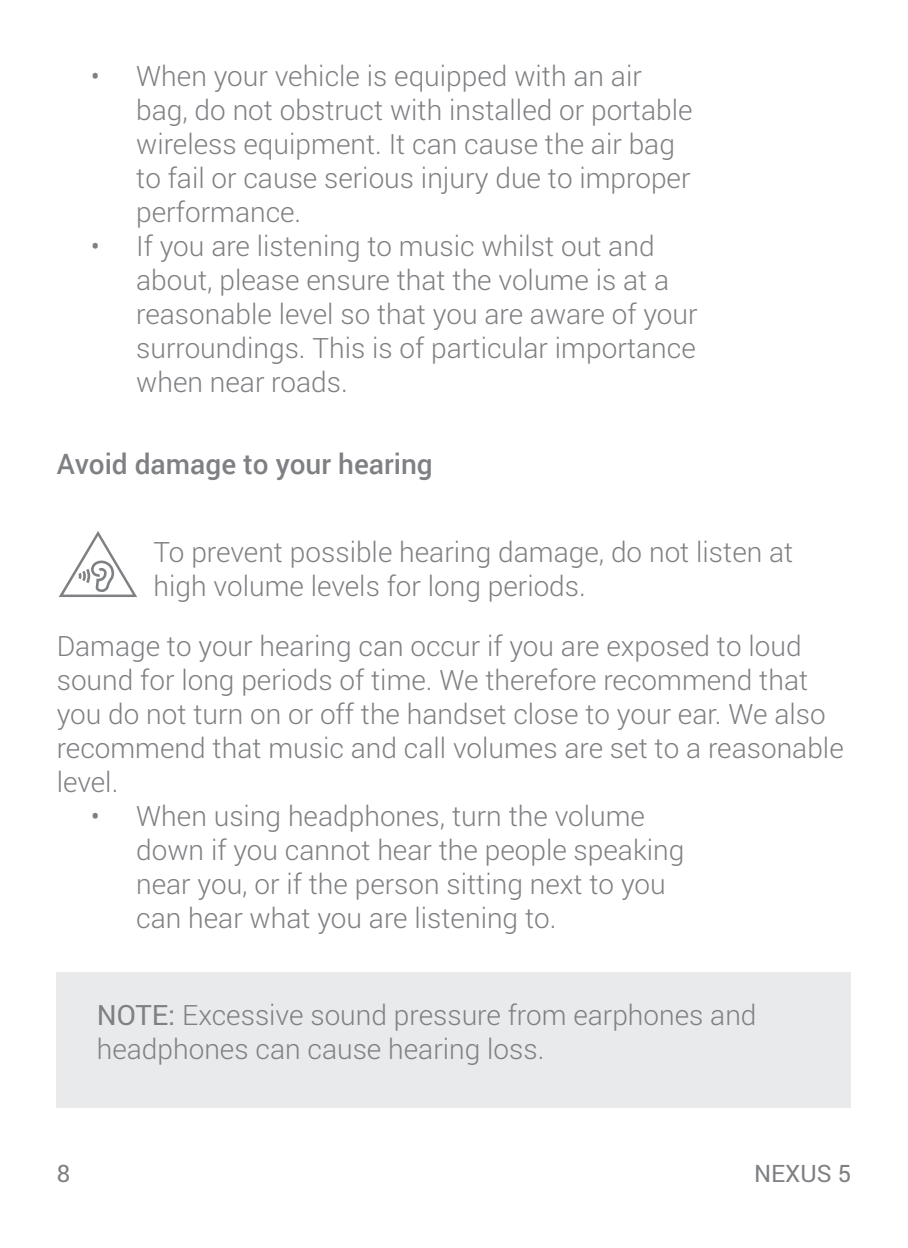
<style>
.page{position:relative;width:908px;height:1248px;background:#fff}
.page>*{position:absolute;margin:0;border:0;box-sizing:border-box;transform-origin:0 0}
.t1{font:300 28px/34px "Roboto";color:#7e8083}
.t2{font:500 28px "Roboto";color:#7e8083}
.t3{font:24px "Roboto";color:#7e8083}
.s1{font-weight:400}
</style>
<div class="page">
<svg style="left:59px;top:531px;width:78px;height:66px"></svg>
<div style="left:57px;top:971px;width:793px;height:136px;background:#e9eaeb"></div>
<p class="t1" style="left:136px;top:58px;width:557px;text-indent:-45px">• When your vehicle is equipped with an air bag, do not obstruct with installed or portable wireless equipment. It can cause the air bag to fail or cause serious injury due to improper performance.</p>
<p class="t1" style="left:136px;top:228px;width:562px;text-indent:-45px">• If you are listening to music whilst out and about, please ensure that the volume is at a reasonable level so that you are aware of your surroundings. This is of particular importance when near roads.</p>
<p class="t2" style="left:57px;top:445px;width:377px">Avoid damage to your hearing</p>
<p class="t1" style="left:153px;top:534px;width:641px">To prevent possible hearing damage, do not listen at high volume levels for long periods.</p>
<p class="t1" style="left:57px;top:628px;width:788px">Damage to your hearing can occur if you are exposed to loud sound for long periods of time. We therefore recommend that you do not turn on or off the handset close to your ear. We also recommend that music and call volumes are set to a reasonable level.</p>
<p class="t1" style="left:136px;top:798px;width:549px;text-indent:-45px">• When using headphones, turn the volume down if you cannot hear the people speaking near you, or if the person sitting next to you can hear what you are listening to.</p>
<p class="t1" style="left:97px;top:997px;width:661px"><span class="s1">NOTE:</span> Excessive sound pressure from earphones and headphones can cause hearing loss.</p>
<p class="t3" style="left:57px;top:1157px;width:15px">8</p>
<p class="t3" style="left:753px;top:1157px;width:99px">NEXUS 5</p>
</div>
